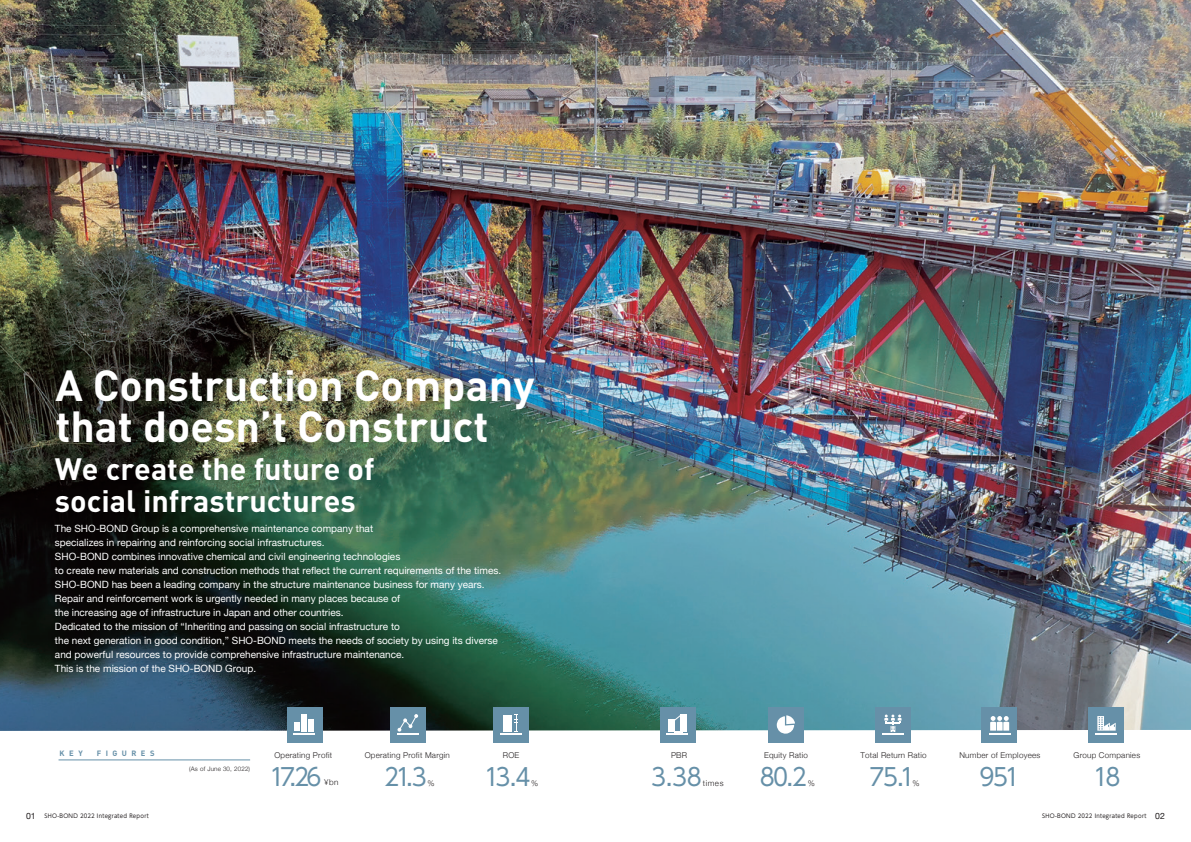
<style>
.page{position:relative;width:1191px;height:842px;background:#fff}
.page>*{position:absolute;margin:0;border:0;box-sizing:border-box;transform-origin:0 0}
.t1{font:700 43px/41px "DIN";color:#fff}
.t2{font:700 30.5px/32px "DIN";color:#fff}
.t3{font:24px "UD Shin Go Pro";letter-spacing:-.115em;color:#6690a8;scale:.95 1}
.t4{font:10px/14px "Helvetica Neue";color:#fff}
.t5{font:300 8px "Helvetica Neue";letter-spacing:.03em;color:#231f20}
.t6{font:700 7.6px "DIN";letter-spacing:.58em;color:#6690a8}
.t7{font:300 6.2px "Helvetica Neue";letter-spacing:.03em;color:#231f20}
.t8{font:5.7px "UD Shin Go Pro";letter-spacing:.05em;color:#231f20;scale:.95 1}
.s1{font-family:"Helvetica Neue";font-size:8.7px}
</style>
<div class="page">
<img style="left:0;top:0;width:1191px;height:761px">
<h1 class="t1" style="left:55px;top:363px;width:481px">A Construction Company that doesn’t Construct</h1>
<h2 class="t2" style="left:55px;top:452px;width:321px">We create the future of social infrastructures</h2>
<p class="t4" style="left:55px;top:521px;width:448px">The SHO-BOND Group is a comprehensive maintenance company that<br>specializes in repairing and reinforcing social infrastructures.<br>SHO-BOND combines innovative chemical and civil engineering technologies<br>to create new materials and construction methods that reflect the current requirements of the times.<br>SHO-BOND has been a leading company in the structure maintenance business for many years.<br>Repair and reinforcement work is urgently needed in many places because of<br>the increasing age of infrastructure in Japan and other countries.<br>Dedicated to the mission of “Inheriting and passing on social infrastructure to<br>the next generation in good condition,” SHO-BOND meets the needs of society by using its diverse and powerful resources to provide comprehensive infrastructure maintenance.<br>This is the mission of the SHO-BOND Group.</p>
<p class="t6" style="left:59px;top:748px;width:25px">KEY</p>
<p class="t6" style="left:97px;top:748px;width:59px">FIGURES</p>
<p class="t7" style="left:189px;top:764px;width:62px">(As of June 30, 2022)</p>
<p class="t5" style="left:274px;top:749px;width:59px">Operating Profit</p>
<p class="t5" style="left:959px;top:749px;width:82px">Number of Employees</p>
<h3 class="t3" style="left:484px;top:757px;width:50px">13.4</h3>
<p class="t5" style="left:503px;top:749px;width:18px">ROE</p>
<p class="t5" style="left:365px;top:749px;width:87px">Operating Profit Margin</p>
<p class="t5" style="left:671px;top:749px;width:18px">PBR</p>
<h3 class="t3" style="left:384px;top:757px;width:46px">21.3</h3>
<p class="t5" style="left:860px;top:749px;width:68px">Total Return Ratio</p>
<h3 class="t3" style="left:869px;top:758px;width:49px">75.1</h3>
<p class="t5" style="left:764px;top:749px;width:45px">Equity Ratio</p>
<h3 class="t3" style="left:269px;top:757px;width:57px">17.26</h3>
<h3 class="t3" style="left:651px;top:758px;width:55px">3.38</h3>
<h3 class="t3" style="left:979px;top:758px;width:44px">951</h3>
<h3 class="t3" style="left:760px;top:758px;width:51px">80.2</h3>
<p class="t5" style="left:324px;top:776px;width:16px">¥bn</p>
<p class="t5" style="left:427px;top:777px;width:9px">%</p>
<p class="t5" style="left:531px;top:777px;width:9px">%</p>
<p class="t5" style="left:912px;top:777px;width:9px">%</p>
<p class="t5" style="left:703px;top:777px;width:22px">times</p>
<p class="t5" style="left:807px;top:777px;width:9px">%</p>
<p class="t5" style="left:1073px;top:749px;width:68px">Group Companies</p>
<h3 class="t3" style="left:1093px;top:758px;width:30px">18</h3>
<p class="t8" style="left:26px;top:811px;width:131px"><span class="s1">01</span> SHO-BOND 2022 Integrated Report</p>
<p class="t8" style="left:1042px;top:812px;width:131px">SHO-BOND 2022 Integrated Report <span class="s1">02</span></p>
</div>
